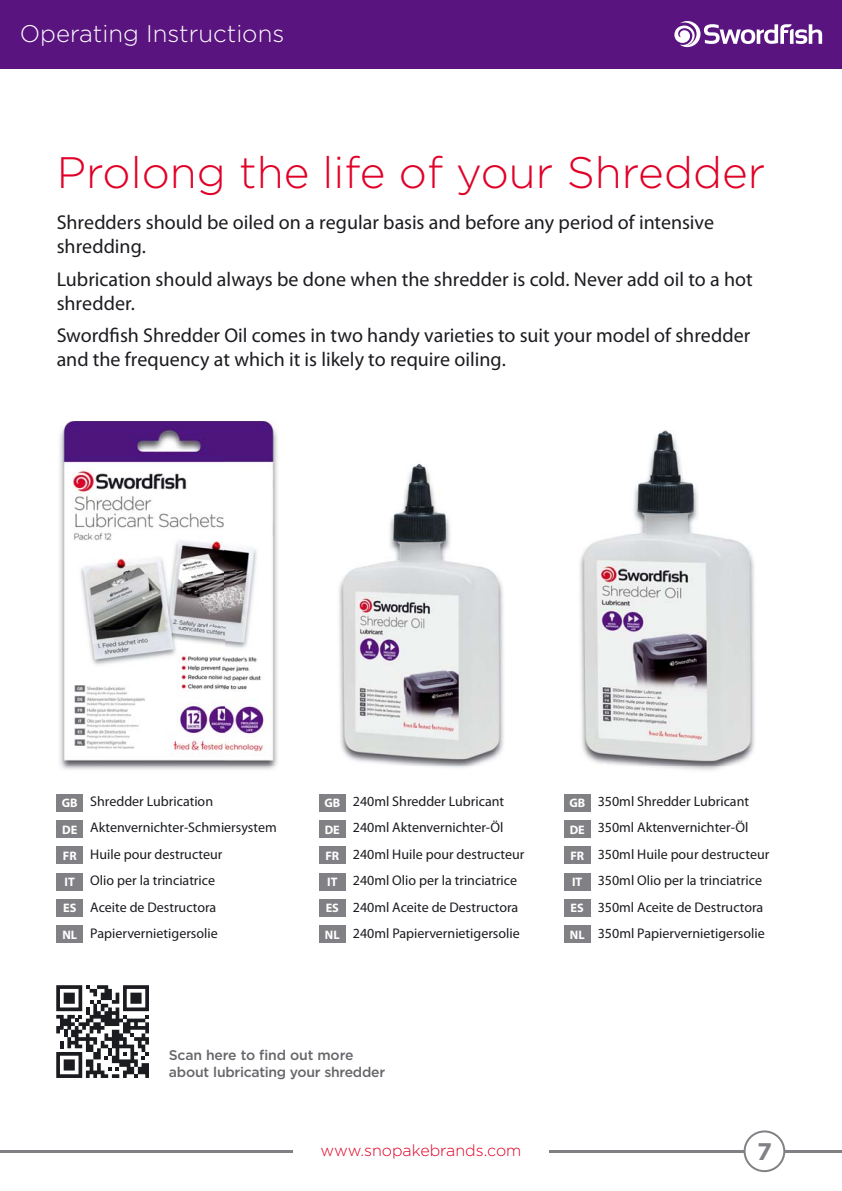
<style>
.page{position:relative;width:842px;height:1191px;background:#fff}
.page>*{position:absolute;margin:0;border:0;box-sizing:border-box;transform-origin:0 0}
.t1{font:300 44px "Gotham";color:#e00027}
.t2{font:300 24px "Gotham";color:#fff}
.t3{font:700 24px "Gotham";color:#818084}
.t4{font:20px/24px "Myriad Pro";color:#1b1c20}
.t5{font:300 16px "Gotham";color:#e00027}
.t6{font:14px/26.6px "Myriad Pro";color:#1b1c20}
.t7{font:500 14px/16.8px "Gotham";letter-spacing:-.02em;color:#67666b}
.t8{font:700 12.4px "Myriad Pro";color:#fff}
</style>
<div class="page">
<div style="left:0;top:0;width:842px;height:68px;background:#5a1480"></div>
<hr style="left:0;top:1150px;width:842px;height:2px;background:#818084">
<div style="left:293px;top:1142px;width:256px;height:28px;background:#fff"></div>
<svg style="left:674px;top:21px;width:148px;height:27px"></svg>
<svg style="left:744px;top:1130px;width:41px;height:42px"></svg>
<div style="left:57px;top:794px;width:26px;height:17px;background:#818084"></div>
<div style="left:319px;top:794px;width:26px;height:17px;background:#818084"></div>
<div style="left:564px;top:794px;width:26px;height:17px;background:#818084"></div>
<div style="left:57px;top:820px;width:26px;height:17px;background:#818084"></div>
<div style="left:319px;top:820px;width:26px;height:17px;background:#818084"></div>
<div style="left:564px;top:820px;width:26px;height:17px;background:#818084"></div>
<div style="left:57px;top:846px;width:26px;height:18px;background:#818084"></div>
<div style="left:319px;top:846px;width:26px;height:18px;background:#818084"></div>
<div style="left:564px;top:846px;width:26px;height:18px;background:#818084"></div>
<div style="left:57px;top:872px;width:26px;height:18px;background:#818084"></div>
<div style="left:319px;top:872px;width:26px;height:18px;background:#818084"></div>
<div style="left:564px;top:872px;width:26px;height:18px;background:#818084"></div>
<div style="left:57px;top:899px;width:26px;height:17px;background:#818084"></div>
<div style="left:319px;top:899px;width:26px;height:17px;background:#818084"></div>
<div style="left:564px;top:899px;width:26px;height:17px;background:#818084"></div>
<div style="left:57px;top:925px;width:26px;height:17px;background:#818084"></div>
<div style="left:319px;top:925px;width:26px;height:17px;background:#818084"></div>
<div style="left:564px;top:925px;width:26px;height:17px;background:#818084"></div>
<img style="left:59px;top:430px;width:220px;height:340px">
<img style="left:61px;top:421px;width:217px;height:344px">
<img style="left:393px;top:521px;width:84px;height:247px">
<img style="left:391px;top:464px;width:58px;height:57px">
<img style="left:339px;top:521px;width:54px;height:243px">
<img style="left:450px;top:521px;width:54px;height:244px">
<img style="left:621px;top:494px;width:111px;height:277px">
<img style="left:634px;top:430px;width:63px;height:64px">
<img style="left:580px;top:494px;width:58px;height:271px">
<img style="left:698px;top:494px;width:57px;height:271px">
<svg style="left:56px;top:985px;width:93px;height:93px"></svg>
<h2 class="t2" style="left:20px;top:19px;width:266px">Operating Instructions</h2>
<h1 class="t1" style="left:57px;top:147px;width:710px">Prolong the life of your Shredder</h1>
<h3 class="t4" style="left:57px;top:213px;width:659px">Shredders should be oiled on a regular basis and before any period of intensive shredding.</h3>
<h3 class="t4" style="left:57px;top:269px;width:697px">Lubrication should always be done when the shredder is cold. Never add oil to a hot shredder.</h3>
<h3 class="t4" style="left:57px;top:326px;width:695px">Swordfish Shredder Oil comes in two handy varieties to suit your model of shredder and the frequency at which it is likely to require oiling.</h3>
<p class="t6" style="left:90px;top:789px;width:188px">Shredder Lubrication<br>Aktenvernichter-Schmiersystem<br>Huile pour destructeur<br>Olio per la trinciatrice<br>Aceite de Destructora<br>Papiervernietigersolie</p>
<p class="t6" style="left:353px;top:789px;width:173px">240ml Shredder Lubricant<br>240ml Aktenvernichter-Öl<br>240ml Huile pour destructeur<br>240ml Olio per la trinciatrice<br>240ml Aceite de Destructora<br>240ml Papiervernietigersolie</p>
<p class="t6" style="left:598px;top:789px;width:173px">350ml Shredder Lubricant<br>350ml Aktenvernichter-Öl<br>350ml Huile pour destructeur<br>350ml Olio per la trinciatrice<br>350ml Aceite de Destructora<br>350ml Papiervernietigersolie</p>
<p class="t8" style="left:62px;top:798px;width:17px">GB</p>
<p class="t8" style="left:324px;top:798px;width:17px">GB</p>
<p class="t8" style="left:569px;top:798px;width:17px">GB</p>
<p class="t8" style="left:62px;top:825px;width:17px">DE</p>
<p class="t8" style="left:325px;top:825px;width:17px">DE</p>
<p class="t8" style="left:570px;top:825px;width:17px">DE</p>
<p class="t8" style="left:63px;top:851px;width:15px">FR</p>
<p class="t8" style="left:325px;top:851px;width:15px">FR</p>
<p class="t8" style="left:570px;top:851px;width:15px">FR</p>
<p class="t8" style="left:65px;top:877px;width:12px">IT</p>
<p class="t8" style="left:327px;top:877px;width:12px">IT</p>
<p class="t8" style="left:572px;top:877px;width:12px">IT</p>
<p class="t8" style="left:63px;top:903px;width:15px">ES</p>
<p class="t8" style="left:326px;top:903px;width:15px">ES</p>
<p class="t8" style="left:571px;top:903px;width:15px">ES</p>
<p class="t8" style="left:62px;top:930px;width:16px">NL</p>
<p class="t8" style="left:325px;top:930px;width:16px">NL</p>
<p class="t8" style="left:570px;top:930px;width:16px">NL</p>
<p class="t7" style="left:169px;top:1047px;width:218px">Scan here to find out more about lubricating your shredder</p>
<p class="t5" style="left:320px;top:1140px;width:202px">www.snopakebrands.com</p>
<h2 class="t3" style="left:757px;top:1137px;width:16px">7</h2>
</div>
